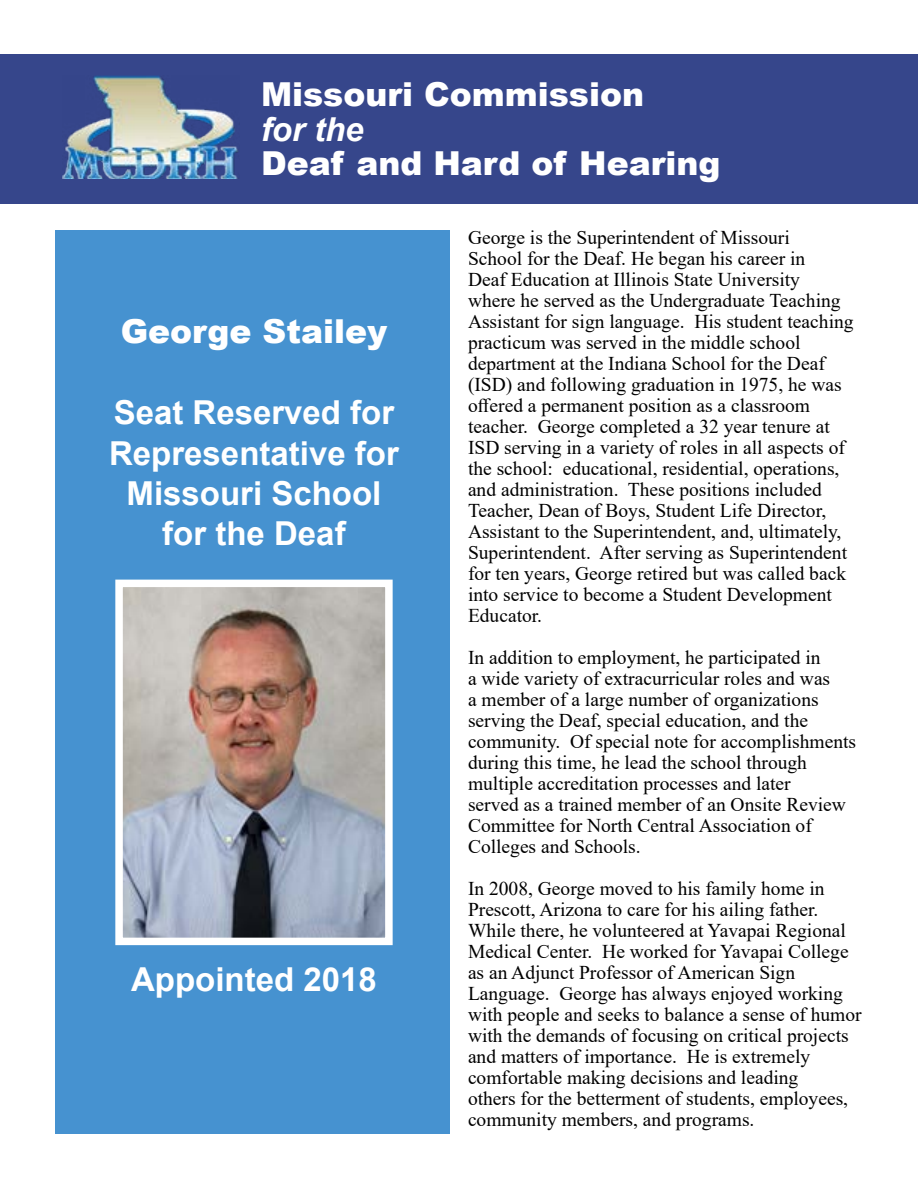
<style>
.page{position:relative;width:918px;height:1188px;background:#fff}
.page>*{position:absolute;margin:0;border:0;box-sizing:border-box;transform-origin:0 0}
.t1{font:700 33px/40.5px "Arial";color:#fff;text-align:center}
.t2{font:900 33px "Arial";color:#fff}
.t3{font:italic 700 33px "Arial";color:#fff}
.t4{font:19.5px/21px "Times New Roman";color:#000}
</style>
<div class="page">
<div style="left:0;top:54px;width:918px;height:150px;background:#36468b"></div>
<img style="left:62px;top:76px;width:176px;height:103px">
<div style="left:56px;top:231px;width:394px;height:903px;background:#4692d0"></div>
<img style="left:124px;top:589px;width:260px;height:347px">
<div style="left:115px;top:580px;width:278px;height:365px;border:8px solid #fff"></div>
<h1 class="t2" style="left:261px;top:70px;width:385px">Missouri Commission</h1>
<h1 class="t3" style="left:261px;top:107px;width:104px">for the</h1>
<h1 class="t2" style="left:261px;top:139px;width:461px">Deaf and Hard of Hearing</h1>
<h1 class="t2" style="left:121px;top:307px;width:268px">George Stailey</h1>
<h1 class="t1" style="left:109px;top:393px;width:291px">Seat Reserved for<br>Representative for<br>Missouri School for the Deaf</h1>
<h1 class="t1" style="left:131px;top:960px;width:247px">Appointed 2018</h1>
<p class="t4" style="left:468px;top:227px;width:387px">George is the Superintendent of Missouri<br>School for the Deaf. He began his career in<br>Deaf Education at Illinois State University<br>where he served as the Undergraduate Teaching Assistant for sign language. His student teaching practicum was served in the middle school department at the Indiana School for the Deaf (ISD) and following graduation in 1975, he was offered a permanent position as a classroom teacher. George completed a 32 year tenure at ISD serving in a variety of roles in all aspects of the school: educational, residential, operations, and administration. These positions included Teacher, Dean of Boys, Student Life Director, Assistant to the Superintendent, and, ultimately, Superintendent. After serving as Superintendent for ten years, George retired but was called back into service to become a Student Development Educator.</p>
<p class="t4" style="left:468px;top:647px;width:390px">In addition to employment, he participated in<br>a wide variety of extracurricular roles and was<br>a member of a large number of organizations serving the Deaf, special education, and the community. Of special note for accomplishments during this time, he lead the school through multiple accreditation processes and later<br>served as a trained member of an Onsite Review Committee for North Central Association of Colleges and Schools.</p>
<p class="t4" style="left:468px;top:878px;width:395px">In 2008, George moved to his family home in Prescott, Arizona to care for his ailing father.<br>While there, he volunteered at Yavapai Regional Medical Center. He worked for Yavapai College as an Adjunct Professor of American Sign Language. George has always enjoyed working with people and seeks to balance a sense of humor with the demands of focusing on critical projects and matters of importance. He is extremely comfortable making decisions and leading<br>others for the betterment of students, employees, community members, and programs.</p>
</div>
